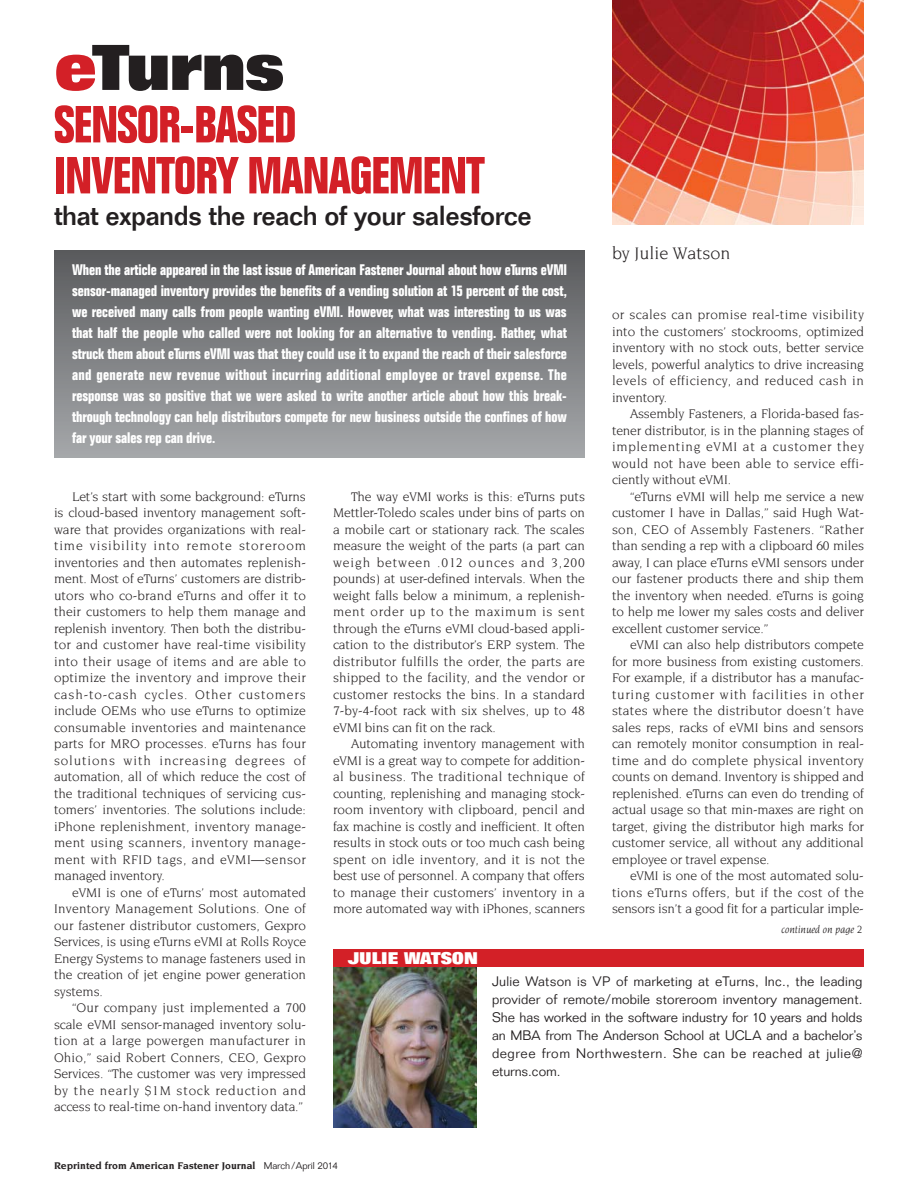
<style>
.page{position:relative;width:918px;height:1188px;background:#fff}
.page>*{position:absolute;margin:0;border:0;box-sizing:border-box;transform-origin:0 0}
.t1{font:800 63px "Folio";letter-spacing:-.02em;color:#231f20}
.t2{font:700 condensed 51px/51px "Folio";letter-spacing:-.025em;color:#d32027}
.t3{font:500 27px "Folio";letter-spacing:-.015em;color:#231f20}
.t4{font:18px "Novarese";color:#231f20}
.t5{font:800 16.5px "Folio";color:#fff}
.t6{font:700 condensed 15px/21px "Folio";letter-spacing:-.005em;color:#fff;text-align:justify}
.t7{font:13.5px/16.5px "Novarese";letter-spacing:-.01em;color:#231f20;text-align:justify}
.t8{font:300 13.5px/18px "Folio";letter-spacing:.04em;color:#231f20;text-align:justify}
.t9{font:italic 11.25px "Novarese";letter-spacing:-.005em;color:#231f20}
.t10{font:700 10.5px "Novarese";color:#231f20}
.s1{color:#d32027}
.s2{font-family:"Folio";font-weight:300;font-size:9.75px}
</style>
<div class="page">
<div style="left:54px;top:250px;width:531px;height:207px;background:linear-gradient(to bottom,#595b5d,#a5a8aa)"></div>
<img style="left:612px;top:0;width:252px;height:225px">
<img style="left:333px;top:967px;width:144px;height:160px">
<div style="left:333px;top:949px;width:531px;height:18px;background:#d32027"></div>
<h1 class="t1" style="left:54px;top:45px;width:232px"><span class="s1">e</span>Turns</h1>
<h2 class="t2" style="left:54px;top:103px;width:432px">SENSOR-BASED<br>INVENTORY MANAGEMENT</h2>
<h3 class="t3" style="left:54px;top:206px;width:479px">that expands the reach of your salesforce</h3>
<h3 class="t4" style="left:612px;top:245px;width:120px">by Julie Watson</h3>
<p class="t6" style="left:72px;top:261px;width:497px">When the article appeared in the last issue of American Fastener Journal about how eTurns eVMI sensor-managed inventory provides the benefits of a vending solution at 15 percent of the cost, we received many calls from people wanting eVMI. However, what was interesting to us was that half the people who called were not looking for an alternative to vending. Rather, what struck them about eTurns eVMI was that they could use it to expand the reach of their salesforce and generate new revenue without incurring additional employee or travel expense. The response was so positive that we were asked to write another article about how this break&shy;through technology can help distributors compete for new business outside the confines of how far your sales rep can drive.</p>
<p class="t7" style="left:612px;top:308px;width:254px">or scales can promise real-time visibility into the customers’ stockrooms, optimized inventory with no stock outs, better service levels, powerful analytics to drive increasing levels of efficiency, and reduced cash in inventory.</p>
<p class="t7" style="left:612px;top:407px;width:254px;text-indent:18px">Assembly Fasteners, a Florida-based fas&shy;tener distributor, is in the planning stages of implementing eVMI at a customer they would not have been able to service effi&shy;ciently without eVMI.</p>
<p class="t7" style="left:612px;top:489px;width:254px;text-indent:18px">“eTurns eVMI will help me service a new customer I have in Dallas,” said Hugh Wat&shy;son, CEO of Assembly Fasteners. “Rather than sending a rep with a clipboard 60 miles away, I can place eTurns eVMI sensors under our fastener products there and ship them the inventory when needed. eTurns is going to help me lower my sales costs and deliver excellent customer service.”</p>
<p class="t7" style="left:612px;top:638px;width:254px;text-indent:18px">eVMI can also help distributors compete for more business from existing customers.<br>For example, if a distributor has a manufac&shy;turing customer with facilities in other states where the distributor doesn’t have sales reps, racks of eVMI bins and sensors can remotely monitor consumption in real&shy;time and do complete physical inventory counts on demand. Inventory is shipped and replenished. eTurns can even do trending of actual usage so that min-maxes are right on target, giving the distributor high marks for customer service, all without any additional employee or travel expense.</p>
<p class="t7" style="left:612px;top:869px;width:254px;text-indent:18px">eVMI is one of the most automated solu&shy;tions eTurns offers, but if the cost of the sensors isn’t a good fit for a particular imple-</p>
<p class="t7" style="left:333px;top:489px;width:254px;text-indent:18px">The way eVMI works is this: eTurns puts Mettler-Toledo scales under bins of parts on a mobile cart or stationary rack. The scales measure the weight of the parts (a part can weigh between .012 ounces and 3,200 pounds) at user-defined intervals. When the weight falls below a minimum, a replenish&shy;ment order up to the maximum is sent through the eTurns eVMI cloud-based appli&shy;cation to the distributor’s ERP system. The distributor fulfills the order, the parts are shipped to the facility, and the vendor or customer restocks the bins. In a standard 7-by-4-foot rack with six shelves, up to 48 eVMI bins can fit on the rack.</p>
<p class="t7" style="left:333px;top:736px;width:254px;text-indent:18px">Automating inventory management with eVMI is a great way to compete for addition&shy;al business. The traditional technique of counting, replenishing and managing stock&shy;room inventory with clipboard, pencil and fax machine is costly and inefficient. It often results in stock outs or too much cash being spent on idle inventory, and it is not the best use of personnel. A company that offers to manage their customers’ inventory in a more automated way with iPhones, scanners</p>
<p class="t7" style="left:54px;top:489px;width:254px;text-indent:18px">Let’s start with some background: eTurns is cloud-based inventory management soft&shy;ware that provides organizations with real&shy;time visibility into remote storeroom inventories and then automates replenish&shy;ment. Most of eTurns’ customers are distrib&shy;utors who co-brand eTurns and offer it to their customers to help them manage and replenish inventory. Then both the distribu&shy;tor and customer have real-time visibility into their usage of items and are able to optimize the inventory and improve their cash-to-cash cycles. Other customers include OEMs who use eTurns to optimize consumable inventories and maintenance parts for MRO processes. eTurns has four solutions with increasing degrees of automation, all of which reduce the cost of the traditional techniques of servicing cus&shy;tomers’ inventories. The solutions include: iPhone replenishment, inventory manage&shy;ment using scanners, inventory manage&shy;ment with RFID tags, and eVMI—sensor managed inventory.</p>
<p class="t7" style="left:54px;top:885px;width:254px;text-indent:18px">eVMI is one of eTurns’ most automated Inventory Management Solutions. One of our fastener distributor customers, Gexpro Services, is using eTurns eVMI at Rolls Royce Energy Systems to manage fasteners used in the creation of jet engine power generation systems.</p>
<p class="t7" style="left:54px;top:1000px;width:254px;text-indent:18px">“Our company just implemented a 700 scale eVMI sensor-managed inventory solu&shy;tion at a large powergen manufacturer in Ohio,” said Robert Conners, CEO, Gexpro Services. “The customer was very impressed by the nearly $1M stock reduction and access to real-time on-hand inventory data.”</p>
<p class="t9" style="left:781px;top:925px;width:83px">continued on page 2</p>
<p class="t5" style="left:348px;top:952px;width:131px">JULIE WATSON</p>
<p class="t8" style="left:492px;top:974px;width:372px">Julie Watson is VP of marketing at eTurns, Inc., the leading provider of remote/mobile storeroom inventory management.<br>She has worked in the software industry for 10 years and holds an MBA from The Anderson School at UCLA and a bachelor’s degree from Northwestern. She can be reached at julie@ eturns.com.</p>
<p class="t10" style="left:54px;top:1161px;width:285px">Reprinted from American Fastener Journal <span class="s2">March/April 2014</span></p>
</div>
